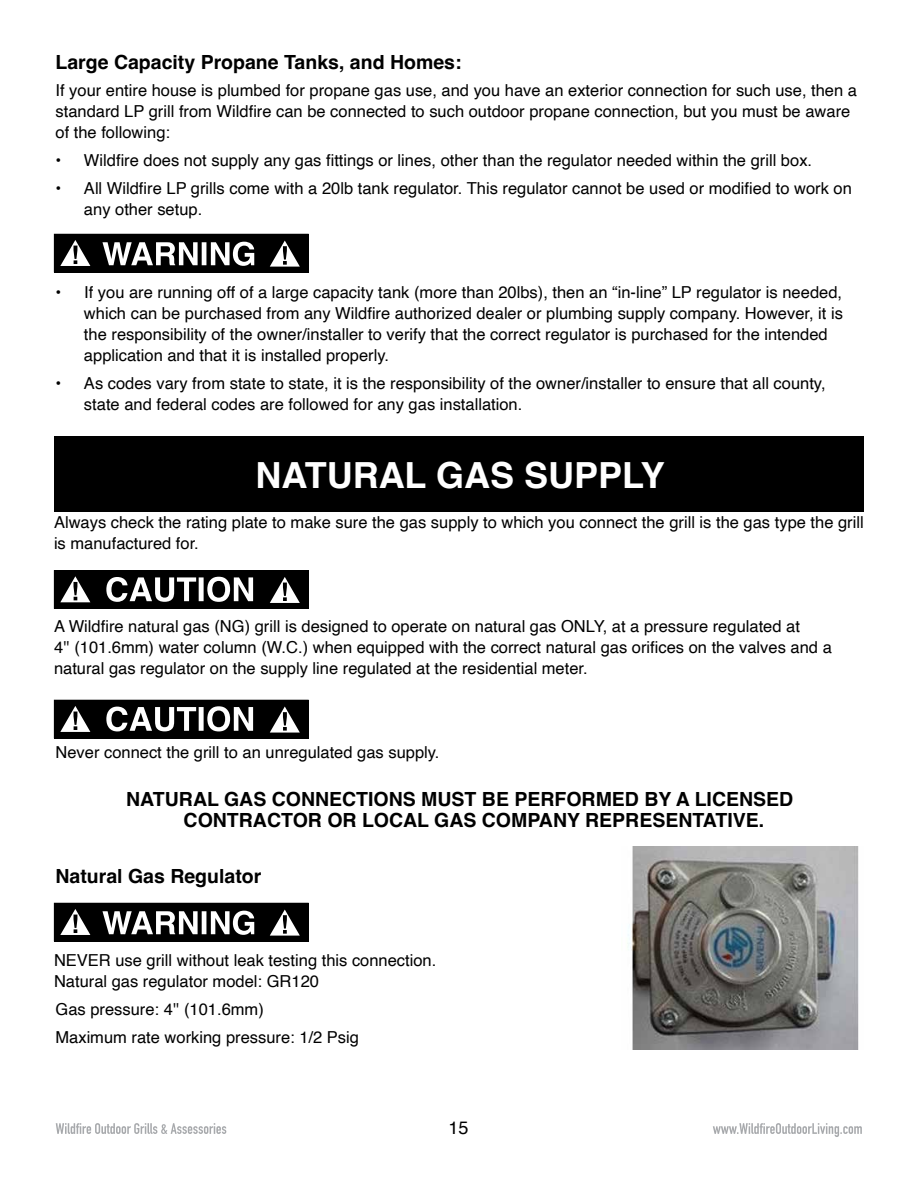
<style>
.page{position:relative;width:918px;height:1188px;background:#fff}
.page>*{position:absolute;margin:0;border:0;box-sizing:border-box;transform-origin:0 0}
.t1{font:700 36px "Helvetica";color:#fff}
.t2{font:700 19.5px/21px "Helvetica";color:#000}
.t3{font:18px "Helvetica";color:#000}
.t4{font:16.5px/21px "Helvetica";color:#000}
.s1{font-family:"Open Sans"}
</style>
<div class="page">
<svg style="left:56px;top:1123px;width:806px;height:14px"></svg>
<div style="left:54px;top:436px;width:810px;height:76px;background:#000"></div>
<div style="left:54px;top:234px;width:255px;height:38px;background:#000"></div>
<svg style="left:102px;top:242px;width:152px;height:24px"></svg>
<svg style="left:60px;top:240px;width:30px;height:26px"></svg>
<svg style="left:270px;top:241px;width:30px;height:26px"></svg>
<div style="left:54px;top:570px;width:255px;height:39px;background:#000"></div>
<svg style="left:60px;top:576px;width:30px;height:26px"></svg>
<svg style="left:270px;top:577px;width:30px;height:26px"></svg>
<svg style="left:106px;top:577px;width:147px;height:25px"></svg>
<div style="left:54px;top:700px;width:255px;height:38px;background:#000"></div>
<svg style="left:60px;top:706px;width:30px;height:26px"></svg>
<svg style="left:270px;top:707px;width:30px;height:26px"></svg>
<svg style="left:106px;top:706px;width:147px;height:25px"></svg>
<div style="left:54px;top:903px;width:255px;height:38px;background:#000"></div>
<svg style="left:102px;top:911px;width:152px;height:24px"></svg>
<svg style="left:60px;top:909px;width:30px;height:26px"></svg>
<svg style="left:270px;top:910px;width:30px;height:26px"></svg>
<img style="left:627px;top:847px;width:232px;height:203px">
<p class="t2" style="left:56px;top:53px;width:408px">Large Capacity Propane Tanks, and Homes:</p>
<p class="t4" style="left:56px;top:81px;width:803px">If your entire house is plumbed for propane gas use, and you have an exterior connection for such use, then a standard LP grill from Wildfire can be connected to such outdoor propane connection, but you must be aware of the following:</p>
<p class="t4" style="left:56px;top:150px;width:758px">• Wildfire does not supply any gas fittings or lines, other than the regulator needed within the grill box.</p>
<p class="t4" style="left:84px;top:178px;width:769px;text-indent:-28px">• All Wildfire LP grills come with a 20lb tank regulator. This regulator cannot be used or modified to work on any other setup.</p>
<p class="t4" style="left:84px;top:282px;width:761px;text-indent:-28px">• If you are running off of a large capacity tank (more than 20lbs), then an “in-line” LP regulator is needed, which can be purchased from any Wildfire authorized dealer or plumbing supply company. However, it is the responsibility of the owner/installer to verify that the correct regulator is purchased for the intended application and that it is installed properly.</p>
<p class="t4" style="left:84px;top:373px;width:743px;text-indent:-28px">• As codes vary from state to state, it is the responsibility of the owner/installer to ensure that all county, state and federal codes are followed for any gas installation.</p>
<h1 class="t1" style="left:255px;top:453px;width:411px">NATURAL GAS SUPPLY</h1>
<p class="t4" style="left:54px;top:512px;width:811px">Always check the rating plate to make sure the gas supply to which you connect the grill is the gas type the grill is manufactured for.</p>
<p class="t4" style="left:54px;top:617px;width:779px">A Wildfire natural gas (NG) grill is designed to operate on natural gas ONLY, at a pressure regulated at<br>4<span class="s1">"</span> (101.6mm) water column (W.C.) when equipped with the correct natural gas orifices on the valves and a natural gas regulator on the supply line regulated at the residential meter.</p>
<p class="t4" style="left:56px;top:742px;width:386px">Never connect the grill to an unregulated gas supply.</p>
<p class="t2" style="left:184px;top:791px;width:611px;text-indent:-57px">NATURAL GAS CONNECTIONS MUST BE PERFORMED BY A LICENSED<br>CONTRACTOR OR LOCAL GAS COMPANY REPRESENTATIVE.</p>
<p class="t2" style="left:55px;top:868px;width:207px">Natural Gas Regulator</p>
<p class="t4" style="left:54px;top:950px;width:384px">NEVER use grill without leak testing this connection.<br>Natural gas regulator model: GR120</p>
<p class="t4" style="left:56px;top:996px;width:305px;line-height:27.8px">Gas pressure: 4<span class="s1">"</span> (101.6mm)<br>Maximum rate working pressure: 1/2 Psig</p>
<p class="t3" style="left:448px;top:1114px;width:22px">15</p>
</div>
